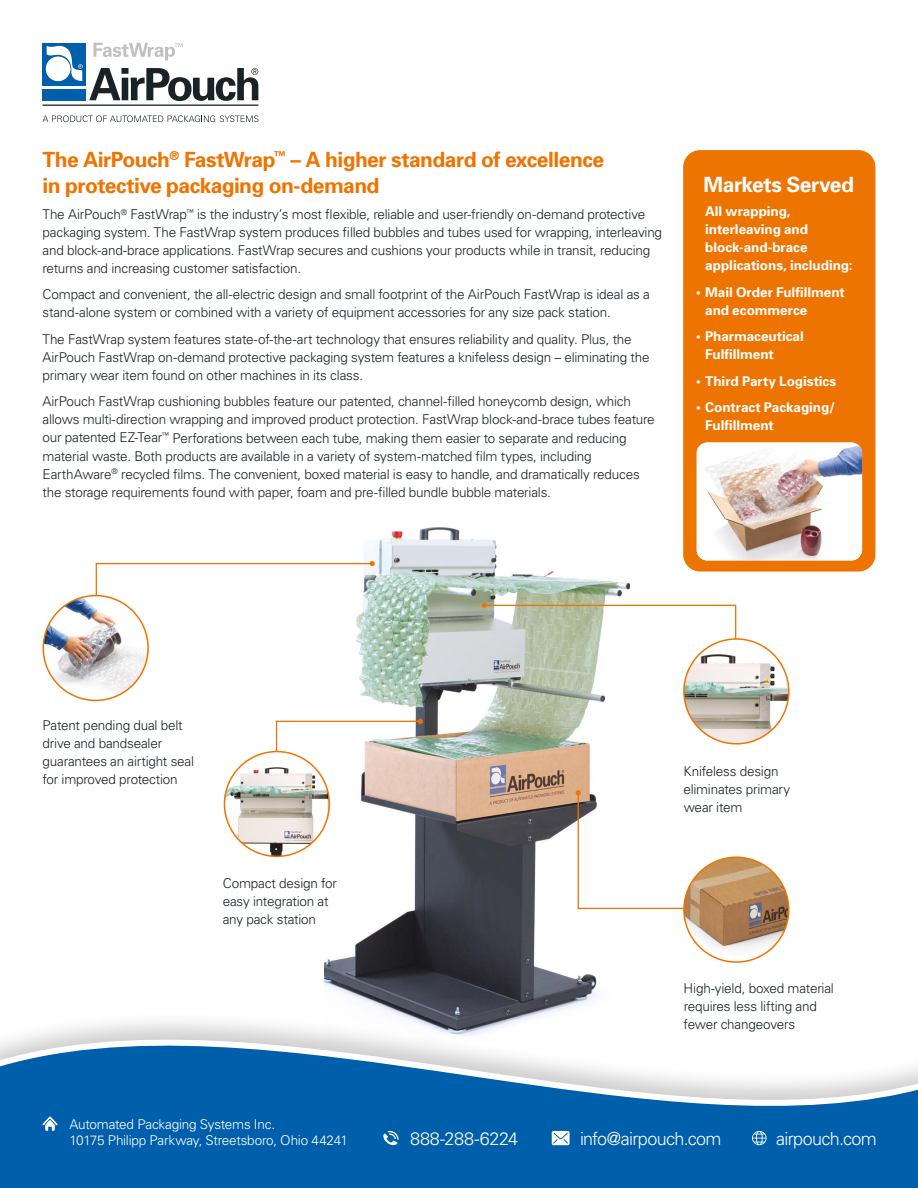
<style>
.page{position:relative;width:918px;height:1188px;background:#fff}
.page>*{position:absolute;margin:0;border:0;box-sizing:border-box;transform-origin:0 0}
.t1{font:700 21px/25.2px "Univers";letter-spacing:-.025em;color:#ee7402}
.t2{font:700 21px "Univers";letter-spacing:-.025em;color:#fff}
.t3{font:300 18px "Univers";letter-spacing:-.035em;color:#fff}
.t4{font:300 13.5px/18px "Univers";letter-spacing:-.015em;color:#192226}
.t5{font:700 13.5px/18px "Univers";letter-spacing:-.005em;color:#fff}
.t6{font:300 13.5px/16.5px "Univers";letter-spacing:-.015em;color:#fff}
</style>
<div class="page">
<img style="left:324px;top:527px;width:306px;height:483px">
<svg style="left:275px;top:719px;width:148px;height:72px"></svg>
<svg style="left:95px;top:561px;width:280px;height:90px"></svg>
<div style="left:683px;top:150px;width:192px;height:422px;background:#ee7402;border-radius:17px"></div>
<img style="left:698px;top:442px;width:164px;height:118px">
<svg style="left:576px;top:790px;width:167px;height:120px"></svg>
<svg style="left:482px;top:603px;width:255px;height:68px"></svg>
<div style="left:684px;top:639px;width:105px;height:105px;background:#fff;border-radius:50%"></div>
<img style="left:684px;top:651px;width:105px;height:93px">
<div style="left:683px;top:638px;width:106px;height:107px;border:2px solid #ee7402;border-radius:50%"></div>
<img style="left:684px;top:857px;width:105px;height:105px;border-radius:52px">
<div style="left:683px;top:857px;width:106px;height:106px;border:2px solid #ee7402;border-radius:50%"></div>
<img style="left:43px;top:596px;width:105px;height:104px;border-radius:52px">
<div style="left:43px;top:595px;width:106px;height:106px;border:2px solid #ee7402;border-radius:50%"></div>
<div style="left:224px;top:752px;width:105px;height:104px;background:#fff;border-radius:50%"></div>
<img style="left:224px;top:765px;width:105px;height:91px">
<div style="left:224px;top:751px;width:106px;height:106px;border:2px solid #ee7402;border-radius:50%"></div>
<svg style="left:93px;top:43px;width:90px;height:18px"></svg>
<hr style="left:43px;top:105px;width:215px;height:1px;background:#192226">
<svg style="left:43px;top:115px;width:216px;height:7px"></svg>
<svg style="left:89px;top:68px;width:169px;height:33px"></svg>
<div style="left:43px;top:89px;width:43px;height:11px;background:#005faa"></div>
<div style="left:43px;top:43px;width:43px;height:42px;background:#005faa"></div>
<svg style="left:47px;top:45px;width:36px;height:36px"></svg>
<div style="left:0;top:1010px;width:918px;height:178px;background:#000;opacity:.2"></div>
<svg style="left:0;top:1015px;width:918px;height:173px"></svg>
<svg style="left:383px;top:1131px;width:16px;height:15px"></svg>
<svg style="left:552px;top:1131px;width:18px;height:14px"></svg>
<svg style="left:42px;top:1116px;width:16px;height:15px"></svg>
<svg style="left:752px;top:1131px;width:15px;height:14px"></svg>
<h1 class="t1" style="left:43px;top:147px;width:563px">The AirPouch<sup>®</sup> FastWrap<sup>™</sup> – A higher standard of excellence in protective packaging on-demand</h1>
<p class="t4" style="left:43px;top:205px;width:621px">The AirPouch<sup>®</sup> FastWrap<sup>™</sup> is the industry’s most flexible, reliable and user-friendly on-demand protective packaging system. The FastWrap system produces filled bubbles and tubes used for wrapping, interleaving and block-and-brace applications. FastWrap secures and cushions your products while in transit, reducing returns and increasing customer satisfaction.</p>
<p class="t4" style="left:43px;top:285px;width:609px">Compact and convenient, the all-electric design and small footprint of the AirPouch FastWrap is ideal as a stand-alone system or combined with a variety of equipment accessories for any size pack station.</p>
<p class="t4" style="left:43px;top:330px;width:609px">The FastWrap system features state-of-the-art technology that ensures reliability and quality. Plus, the<br>AirPouch FastWrap on-demand protective packaging system features a knifeless design – eliminating the primary wear item found on other machines in its class.</p>
<p class="t4" style="left:43px;top:392px;width:614px">AirPouch FastWrap cushioning bubbles feature our patented, channel-filled honeycomb design, which allows multi-direction wrapping and improved product protection. FastWrap block-and-brace tubes feature our patented EZ-Tear<sup>™</sup> Perforations between each tube, making them easier to separate and reducing material waste. Both products are available in a variety of system-matched film types, including EarthAware<sup>®</sup> recycled films. The convenient, boxed material is easy to handle, and dramatically reduces the storage requirements found with paper, foam and pre-filled bundle bubble materials.</p>
<h1 class="t2" style="left:704px;top:171px;width:152px">Markets Served</h1>
<p class="t5" style="left:705px;top:202px;width:149px">All wrapping, interleaving and block-and-brace applications, including:</p>
<p class="t5" style="left:705px;top:282px;width:141px;text-indent:-9px">• Mail Order Fulfillment and ecommerce</p>
<p class="t5" style="left:705px;top:327px;width:100px;text-indent:-9px">• Pharmaceutical<br>Fulfillment</p>
<p class="t5" style="left:696px;top:371px;width:142px">• Third Party Logistics</p>
<p class="t5" style="left:705px;top:398px;width:131px;text-indent:-9px">• Contract Packaging/<br>Fulfillment</p>
<p class="t4" style="left:43px;top:716px;width:153px">Patent pending dual belt drive and bandsealer guarantees an airtight seal for improved protection</p>
<p class="t4" style="left:223px;top:874px;width:116px">Compact design for easy integration at any pack station</p>
<p class="t4" style="left:683px;top:762px;width:108px">Knifeless design eliminates primary wear item</p>
<p class="t4" style="left:684px;top:979px;width:152px">High-yield, boxed material requires less lifting and fewer changeovers</p>
<p class="t6" style="left:69px;top:1116px;width:280px">Automated Packaging Systems Inc.<br>10175 Philipp Parkway, Streetsboro, Ohio 44241</p>
<h2 class="t3" style="left:410px;top:1128px;width:110px">888-288-6224</h2>
<h2 class="t3" style="left:580px;top:1128px;width:143px">info@airpouch.com</h2>
<h2 class="t3" style="left:776px;top:1128px;width:102px">airpouch.com</h2>
</div>
